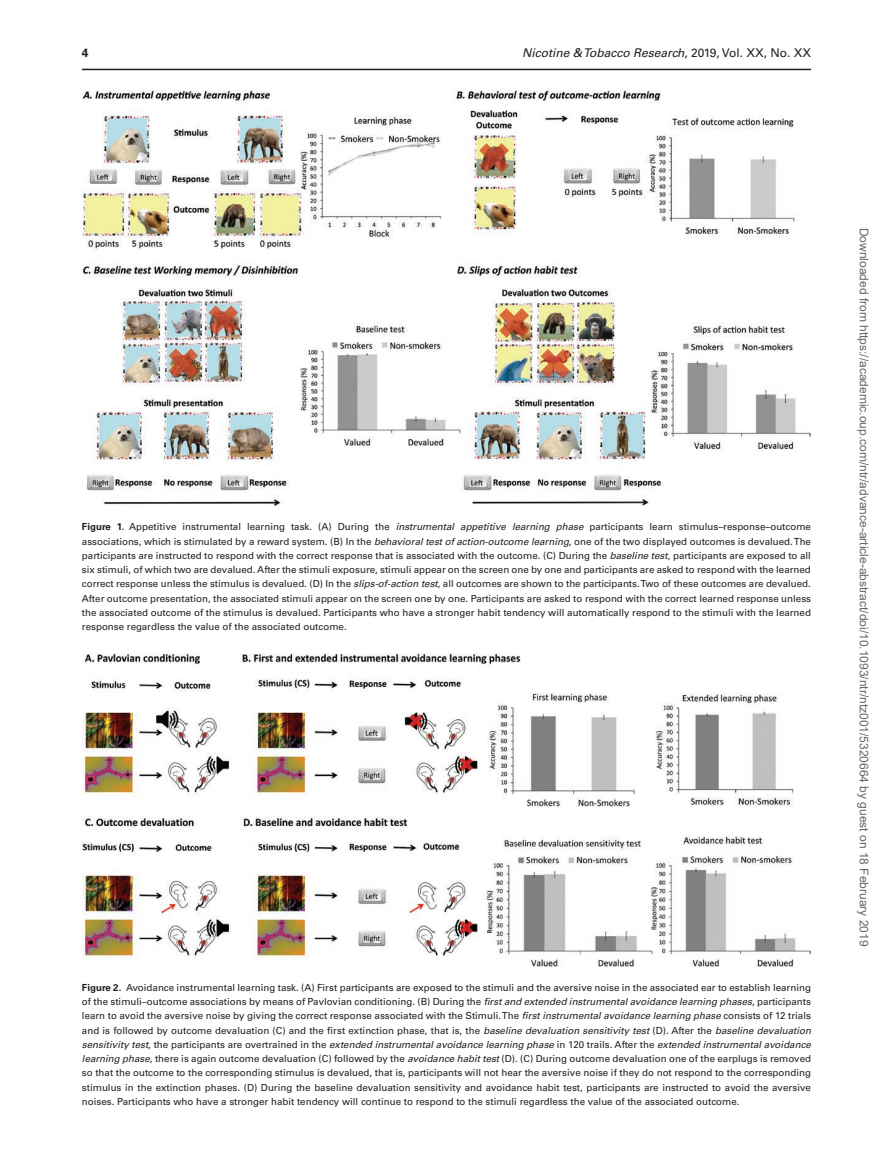
<style>
.page{position:relative;width:893px;height:1174px;background:#fff}
.page>*{position:absolute;margin:0;border:0;box-sizing:border-box;transform-origin:0 0}
.t1{font:12px "Arial";color:#666}
.t2{font:italic 12px "Univers LT Std";color:#231f20}
.t3{font:700 12px "Univers LT Std";color:#231f20}
.t4{font:9.75px/14.2px "Univers LT Std";color:#231f20;text-align:justify}
.s1{font-style:normal}
.s2{font-weight:700}
.s3{font-style:italic}
</style>
<div class="page">
<hr style="left:82px;top:69px;width:729px;height:1px;background:#231f20">
<img style="left:82px;top:90px;width:729px;height:416px">
<img style="left:82px;top:654px;width:729px;height:313px">
<p class="t3" style="left:82px;top:45px;width:8px">4</p>
<p class="t2" style="left:522px;top:45px;width:290px">Nicotine &amp; Tobacco Research<span class="s1">, 2019, Vol. XX, No. XX</span></p>
<p class="t4" style="left:82px;top:520px;width:731px"><span class="s2">Figure 1.</span> Appetitive instrumental learning task. (A) During the <span class="s3">instrumental appetitive learning phase</span> participants learn stimulus–response–outcome associations, which is stimulated by a reward system. (B) In the <span class="s3">behavioral test of action-outcome learning</span>, one of the two displayed outcomes is devalued. The participants are instructed to respond with the correct response that is associated with the outcome. (C) During the <span class="s3">baseline test</span>, participants are exposed to all six stimuli, of which two are devalued. After the stimuli exposure, stimuli appear on the screen one by one and participants are asked to respond with the learned correct response unless the stimulus is devalued. (D) In the <span class="s3">slips-of-action test</span>, all outcomes are shown to the participants. Two of these outcomes are devalued.<br>After outcome presentation, the associated stimuli appear on the screen one by one. Participants are asked to respond with the correct learned response unless the associated outcome of the stimulus is devalued. Participants who have a stronger habit tendency will automatically respond to the stimuli with the learned response regardless the value of the associated outcome.</p>
<p class="t4" style="left:82px;top:980px;width:731px"><span class="s2">Figure 2.</span> Avoidance instrumental learning task. (A) First participants are exposed to the stimuli and the aversive noise in the associated ear to establish learning of the stimuli–outcome associations by means of Pavlovian conditioning. (B) During the <span class="s3">first and extended instrumental avoidance learning phases</span>, participants learn to avoid the aversive noise by giving the correct response associated with the Stimuli. The <span class="s3">first instrumental avoidance learning phase</span> consists of 12 trials and is followed by outcome devaluation (C) and the first extinction phase, that is, the <span class="s3">baseline devaluation sensitivity test</span> (D). After the <span class="s3">baseline devaluation sensitivity test</span>, the participants are overtrained in the <span class="s3">extended instrumental avoidance learning phase</span> in 120 trails. After the <span class="s3">extended instrumental avoidance learning phase</span>, there is again outcome devaluation (C) followed by the <span class="s3">avoidance habit test</span> (D). (C) During outcome devaluation one of the earplugs is removed so that the outcome to the corresponding stimulus is devalued, that is, participants will not hear the aversive noise if they do not respond to the corresponding stimulus in the extinction phases. (D) During the baseline devaluation sensitivity and avoidance habit test, participants are instructed to avoid the aversive noises. Participants who have a stronger habit tendency will continue to respond to the stimuli regardless the value of the associated outcome.</p>
<p class="t1" style="left:868px;top:227px;width:720px;rotate:90deg">Downloaded from https://academic.oup.com/ntr/advance-article-abstract/doi/10.1093/ntr/ntz001/5320664 by guest on 18 February 2019</p>
</div>
